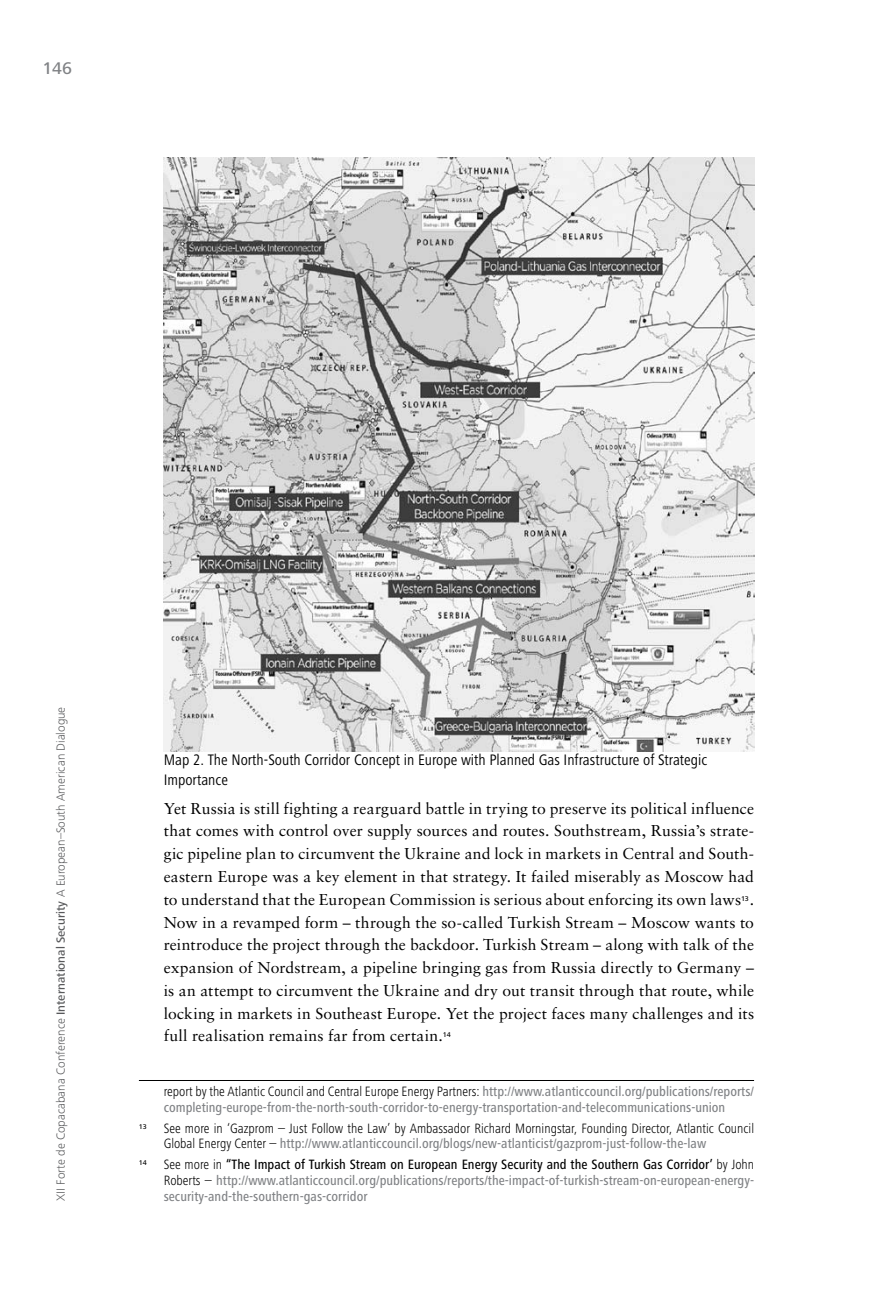
<style>
.page{position:relative;width:893px;height:1290px;background:#fff}
.page>*{position:absolute;margin:0;border:0;box-sizing:border-box;transform-origin:0 0}
.t1{font:500 17.5px "Frutiger Next LT";color:#808285}
.t2{font:15.75px/22.8px "Sabon";letter-spacing:.015em;color:#000;text-align:justify}
.t3{font:condensed 15.75px/19.2px "Frutiger Next LT";color:#000}
.t4{font:500 condensed 14px/15.8px "Frutiger Next LT";color:#808285}
.t5{font:300 condensed 14px/15.8px "Frutiger Next LT";color:#000}
.t6{font:300 12.25px "Frutiger Next LT";color:#58595b}
.s1{font-weight:500}
.s2{font-weight:300;color:#000}
.s3{font-weight:500;color:#808285}
.s4{color:#000}
</style>
<div class="page">
<img style="left:164px;top:157px;width:590px;height:594px">
<hr style="left:139px;top:1080px;width:615px;height:1px;background:#000">
<p class="t1" style="left:42px;top:59px;width:31px">146</p>
<p class="t6" style="left:54px;top:1200px;width:495px;rotate:-90deg">XII Forte de Copacabana Conference <span class="s1">International Security</span> A European–South American Dialogue</p>
<p class="t3" style="left:164px;top:750px;width:545px">Map 2. The North-South Corridor Concept in Europe with Planned Gas Infrastructure of Strategic<br>Importance</p>
<p class="t2" style="left:164px;top:797px;width:592px">Yet Russia is still fighting a rearguard battle in trying to preserve its political influence that comes with control over supply sources and routes. Southstream, Russia’s strate&shy;gic pipeline plan to circumvent the Ukraine and lock in markets in Central and South&shy;eastern Europe was a key element in that strategy. It failed miserably as Moscow had to understand that the European Commission is serious about enforcing its own laws<sup>13</sup>.<br>Now in a revamped form – through the so-called Turkish Stream – Moscow wants to reintroduce the project through the backdoor. Turkish Stream – along with talk of the expansion of Nordstream, a pipeline bringing gas from Russia directly to Germany – is an attempt to circumvent the Ukraine and dry out transit through that route, while locking in markets in Southeast Europe. Yet the project faces many challenges and its full realisation remains far from certain.<sup>14</sup></p>
<p class="t4" style="left:164px;top:1084px;width:592px"><span class="s2">report by the Atlantic Council and Central Europe Energy Partners:</span> http://www.atlanticcouncil.org/publications/reports/ completing-europe-from-the-north-south-corridor-to-energy-transportation-and-telecommunications-union</p>
<p class="t5" style="left:164px;top:1120px;width:592px;text-indent:-25px"><sup>13</sup> See more in ‘Gazprom – Just Follow the Law’ by Ambassador Richard Morningstar, Founding Director, Atlantic Council<br>Global Energy Center – <span class="s3">http://www.atlanticcouncil.org/blogs/new-atlanticist/gazprom-just-follow-the-law</span></p>
<p class="t4" style="left:164px;top:1156px;width:592px;text-align:justify;text-indent:-25px"><sup>14</sup> <span class="s2">See more in</span> <span class="s4">“The Impact of Turkish Stream on European Energy Security and the Southern Gas Corridor’</span> <span class="s2">by John Roberts –</span> http://www.atlanticcouncil.org/publications/reports/the-impact-of-turkish-stream-on-european-energy&shy;security-and-the-southern-gas-corridor</p>
</div>
